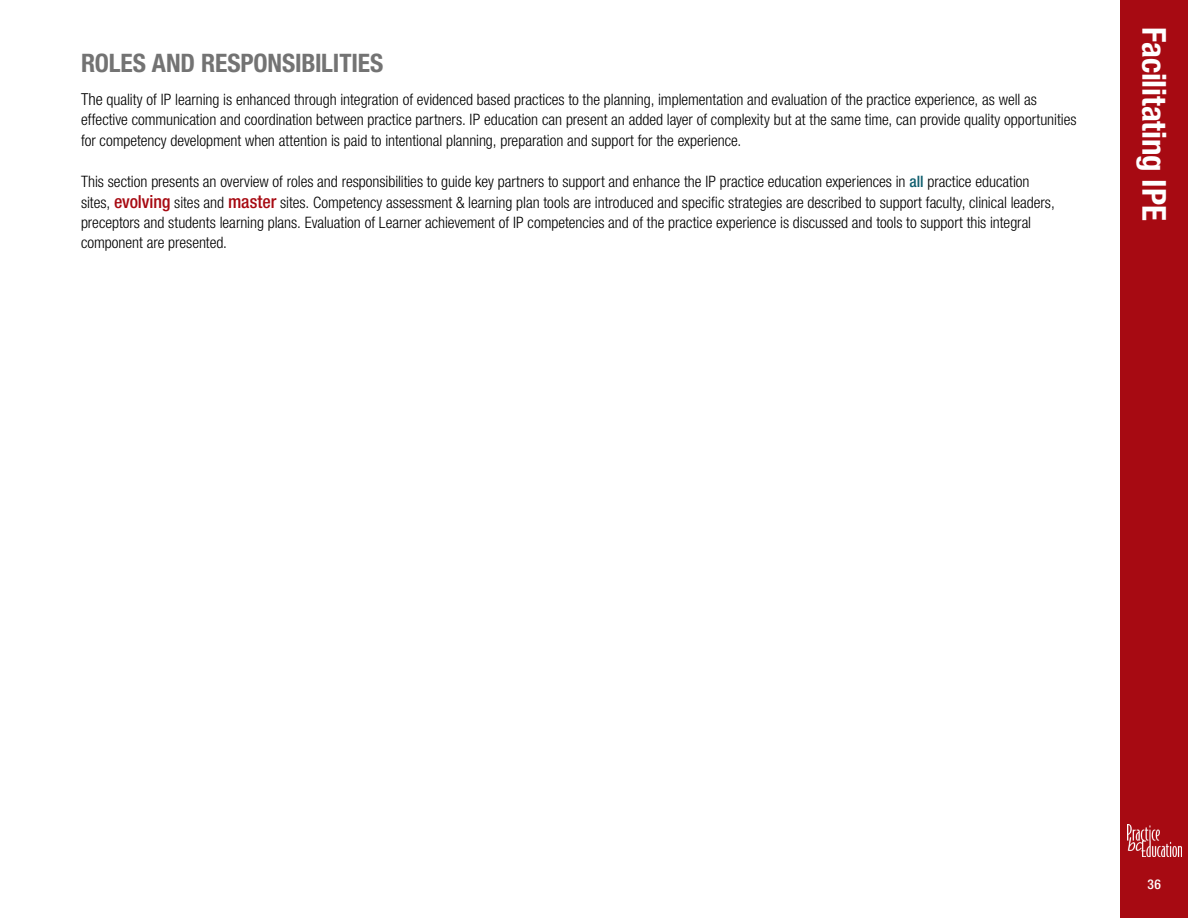
<style>
.page{position:relative;width:1188px;height:918px;background:#fff}
.page>*{position:absolute;margin:0;border:0;box-sizing:border-box;transform-origin:0 0}
.t1{font:700 condensed 33px "Helvetica Neue LT Std";letter-spacing:-.01em;color:#fff}
.t2{font:700 condensed 25.5px "Helvetica Neue LT Std";letter-spacing:-.005em;color:#737373}
.t3{font:300 condensed 15.75px/20.5px "Helvetica Neue LT Std";color:#000}
.t4{font:500 condensed 13.5px "Helvetica Neue LT Std";color:#fff}
.s1{font-size:16.5px}
.s2{font-weight:500;color:#0f5e6e}
.s3{font-weight:500;font-size:18px;color:#a70a12}
</style>
<div class="page">
<div style="left:1120px;top:0;width:68px;height:918px;background:#a70a12"></div>
<img style="left:1127px;top:825px;width:54px;height:31px">
<p class="t2" style="left:81px;top:48px;width:304px">ROLES AND RESPONSIBILITIES</p>
<p class="t3" style="left:81px;top:89px;width:997px"><span class="s1">The</span> quality of IP learning is enhanced through integration of evidenced based practices to the planning, implementation and evaluation of the practice experience, as well as effective communication and coordination between practice partners. IP education can present an added layer of complexity but at the same time, can provide quality opportunities for competency development when attention is paid to intentional planning, preparation and support for the experience.</p>
<p class="t3" style="left:81px;top:171px;width:975px">This section presents an overview of roles and responsibilities to guide key partners to support and enhance the IP practice education experiences in <span class="s2">all</span> practice education sites, <span class="s3">evolving</span> sites and <span class="s3">master</span> sites. Competency assessment &amp; learning plan tools are introduced and specific strategies are described to support faculty, clinical leaders, preceptors and students learning plans. Evaluation of Learner achievement of IP competencies and of the practice experience is discussed and tools to support this integral component are presented.</p>
<h1 class="t1" style="left:1174px;top:27px;width:195px;rotate:90deg">Facilitating IPE</h1>
<p class="t4" style="left:1148px;top:876px;width:15px">36</p>
</div>
